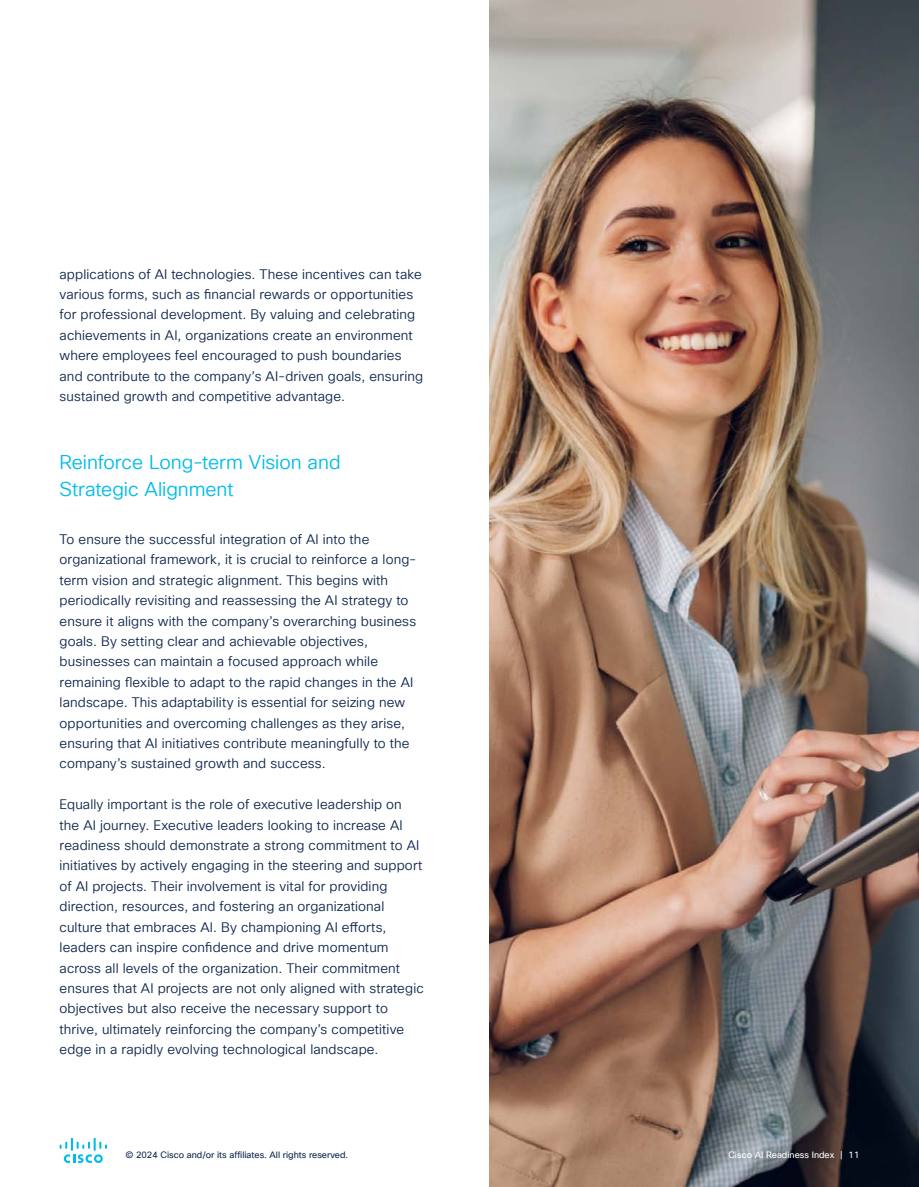
<style>
.page{position:relative;width:919px;height:1187px;background:#fff}
.page>*{position:absolute;margin:0;border:0;box-sizing:border-box;transform-origin:0 0}
.t1{font:19.5px/27px "Cisco Sans TT Light";letter-spacing:-.005em;color:#00bceb}
.t2{font:13.5px/20.4px "Cisco Sans TT Light";letter-spacing:.01em;color:#0d274d}
.t3{font:9px "Cisco Sans TT";color:#0d274d}
.t4{font:9px "Cisco Sans TT";color:#fff}
</style>
<div class="page">
<img style="left:489px;top:0;width:429px;height:1186px">
<svg style="left:60px;top:1137px;width:47px;height:25px"></svg>
<p class="t2" style="left:60px;top:264px;width:365px">applications of AI technologies. These incentives can take various forms, such as financial rewards or opportunities for professional development. By valuing and celebrating achievements in AI, organizations create an environment where employees feel encouraged to push boundaries and contribute to the company’s AI-driven goals, ensuring sustained growth and competitive advantage.</p>
<h1 class="t1" style="left:60px;top:449px;width:282px">Reinforce Long-term Vision and<br>Strategic Alignment</h1>
<p class="t2" style="left:60px;top:529px;width:358px">To ensure the successful integration of AI into the organizational framework, it is crucial to reinforce a long&shy;term vision and strategic alignment. This begins with periodically revisiting and reassessing the AI strategy to ensure it aligns with the company’s overarching business goals. By setting clear and achievable objectives, businesses can maintain a focused approach while remaining flexible to adapt to the rapid changes in the AI landscape. This adaptability is essential for seizing new opportunities and overcoming challenges as they arise, ensuring that AI initiatives contribute meaningfully to the company’s sustained growth and success.</p>
<p class="t2" style="left:60px;top:794px;width:366px">Equally important is the role of executive leadership on the AI journey. Executive leaders looking to increase AI readiness should demonstrate a strong commitment to AI initiatives by actively engaging in the steering and support of AI projects. Their involvement is vital for providing direction, resources, and fostering an organizational culture that embraces AI. By championing AI efforts, leaders can inspire confidence and drive momentum across all levels of the organization. Their commitment ensures that AI projects are not only aligned with strategic objectives but also receive the necessary support to thrive, ultimately reinforcing the company’s competitive edge in a rapidly evolving technological landscape.</p>
<p class="t3" style="left:125px;top:1149px;width:224px">© 2024 Cisco and/or its affiliates. All rights reserved.</p>
<p class="t4" style="left:728px;top:1149px;width:132px">Cisco AI Readiness Index | 11</p>
</div>
